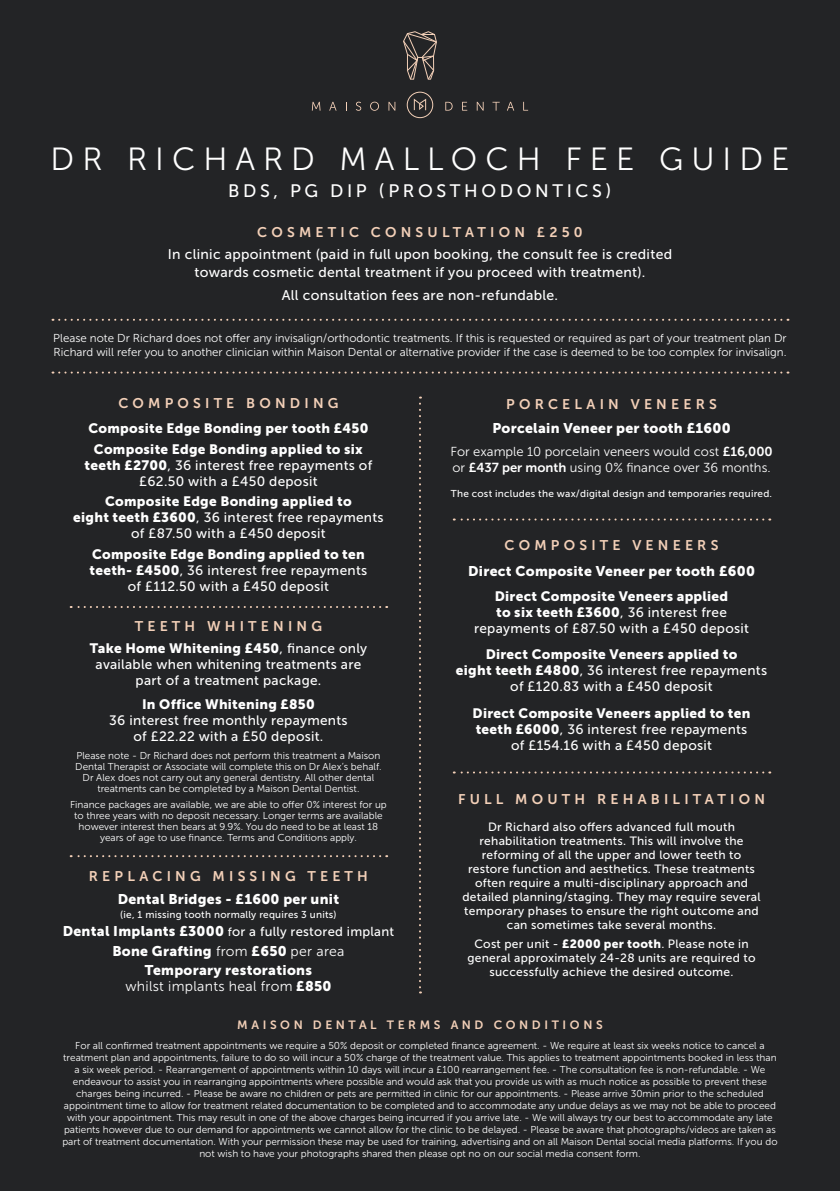
<style>
.page{position:relative;width:840px;height:1191px;background:#fff}
.page>*{position:absolute;margin:0;border:0;box-sizing:border-box;transform-origin:0 0}
.t1{font:32px "Museo Sans 300";letter-spacing:.25em;color:#fff}
.t2{font:18px "Museo Sans 500";letter-spacing:.2em;color:#fff}
.t3{font:14px/18px "Museo Sans 500";letter-spacing:.02em;color:#fff;text-align:center}
.t4{font:14px "Museo Sans 900";letter-spacing:.02em;color:#fff}
.t5{font:14px "Museo Sans 700";letter-spacing:.3em;color:#f3d0b8}
.t6{font:14px "Museo Sans 300";letter-spacing:.02em;color:#fff}
.t7{font:13.6px/16px "Museo Sans 500";letter-spacing:.02em;color:#fff;text-align:center}
.t8{font:13.6px/20.6px "Museo Sans 900";letter-spacing:.02em;color:#fff;text-align:center}
.t9{font:13px/16px "Museo Sans 300";color:#fff}
.t10{font:13px "Museo Sans 500";letter-spacing:.02em;color:#fff}
.t11{font:12px/14px "Museo Sans 500";letter-spacing:.02em;color:#fff;text-align:center}
.t12{font:12px "Museo Sans 700";letter-spacing:.3em;color:#f3d0b8}
.t13{font:11.6px/14px "Museo Sans 300";color:#fff}
.t14{font:10px/12px "Museo Sans 300";color:#fff;text-align:center}
.t15{font:10px "Museo Sans 500";letter-spacing:.02em;color:#fff}
.s1{font-family:"Museo Sans 900"}
.s2{font-family:"Museo Sans 500"}
.s3{font-family:"Museo Sans 900";font-size:14px}
.s4{font-size:12px}
.s5{font-family:"Museo Sans 300"}
.s6{font-family:"Museo Sans 700"}
</style>
<div class="page">
<div style="left:0;top:0;width:839px;height:1191px;background:#232426"></div>
<svg style="left:312px;top:102px;width:8px;height:9px"></svg>
<svg style="left:329px;top:102px;width:7px;height:9px"></svg>
<svg style="left:356px;top:102px;width:5px;height:9px"></svg>
<svg style="left:370px;top:102px;width:9px;height:9px"></svg>
<svg style="left:388px;top:102px;width:7px;height:9px"></svg>
<svg style="left:445px;top:102px;width:7px;height:9px"></svg>
<svg style="left:462px;top:102px;width:5px;height:9px"></svg>
<svg style="left:476px;top:102px;width:7px;height:9px"></svg>
<svg style="left:492px;top:102px;width:7px;height:9px"></svg>
<svg style="left:507px;top:102px;width:7px;height:9px"></svg>
<svg style="left:523px;top:102px;width:5px;height:9px"></svg>
<svg style="left:406px;top:92px;width:27px;height:26px"></svg>
<svg style="left:403px;top:31px;width:33px;height:49px"></svg>
<svg style="left:419px;top:396px;width:2px;height:597px"></svg>
<svg style="left:52px;top:371px;width:729px;height:2px"></svg>
<svg style="left:71px;top:606px;width:309px;height:2px"></svg>
<svg style="left:71px;top:855px;width:309px;height:2px"></svg>
<svg style="left:453px;top:518px;width:316px;height:2px"></svg>
<svg style="left:453px;top:771px;width:316px;height:2px"></svg>
<svg style="left:52px;top:319px;width:729px;height:2px"></svg>
<h1 class="t1" style="left:51px;top:142px;width:739px">DR RICHARD MALLOCH FEE GUIDE</h1>
<h2 class="t2" style="left:228px;top:180px;width:385px">BDS, PG DIP (PROSTHODONTICS)</h2>
<h3 class="t5" style="left:257px;top:224px;width:327px">COSMETIC CONSULTATION £250</h3>
<h3 class="t3" style="left:168px;top:245px;width:505px">In clinic appointment (paid in full upon booking, the consult fee is credited towards cosmetic dental treatment if you proceed with treatment).</h3>
<h3 class="t3" style="left:282px;top:286px;width:277px">All consultation fees are non-refundable.</h3>
<p class="t13" style="left:53px;top:331px;width:734px">Please note Dr Richard does not offer any invisalign/orthodontic treatments. If this is requested or required as part of your treatment plan Dr<br>Richard will refer you to another clinician within Maison Dental or alternative provider if the case is deemed to be too complex for invisalign.</p>
<h3 class="t5" style="left:118px;top:395px;width:221px">COMPOSITE BONDING</h3>
<h3 class="t8" style="left:88px;top:418px;width:281px">Composite Edge Bonding per tooth £450<br>Composite Edge Bonding applied to six</h3>
<h3 class="t7" style="left:84px;top:457px;width:289px"><span class="s1">teeth £2700</span>, 36 interest free repayments of £62.50 with a £450 deposit</h3>
<h3 class="t8" style="left:105px;top:490px;width:248px">Composite Edge Bonding applied to</h3>
<h3 class="t7" style="left:73px;top:509px;width:312px"><span class="s1">eight teeth £3600</span>, 36 interest free repayments of £87.50 with a £450 deposit</h3>
<h3 class="t8" style="left:92px;top:544px;width:274px">Composite Edge Bonding applied to ten</h3>
<h3 class="t7" style="left:90px;top:563px;width:279px"><span class="s1">teeth- £4500</span>, 36 interest free repayments of £112.50 with a £450 deposit</h3>
<h3 class="t5" style="left:135px;top:618px;width:189px">TEETH WHITENING</h3>
<h3 class="t8" style="left:90px;top:638px;width:279px">Take Home Whitening £450<span class="s2">, finance only</span></h3>
<h3 class="t7" style="left:96px;top:656px;width:267px">available when whitening treatments are part of a treatment package.</h3>
<h3 class="t8" style="left:142px;top:694px;width:174px">In Office Whitening £850</h3>
<h3 class="t7" style="left:109px;top:713px;width:240px">36 interest free monthly repayments of £22.22 with a £50 deposit.</h3>
<p class="t14" style="left:75px;top:749px;width:308px;line-height:11px">Please note - Dr Richard does not perform this treatment a Maison Dental Therapist or Associate will complete this on Dr Alex’s behalf.<br>Dr Alex does not carry out any general dentistry. All other dental treatments can be completed by a Maison Dental Dentist.</p>
<p class="t14" style="left:70px;top:799px;width:318px;line-height:11px">Finance packages are available, we are able to offer 0% interest for up to three years with no deposit necessary. Longer terms are available however interest then bears at 9.9%. You do need to be at least 18 years of age to use finance. Terms and Conditions apply.</p>
<h3 class="t5" style="left:89px;top:868px;width:280px">REPLACING MISSING TEETH</h3>
<h3 class="t4" style="left:118px;top:890px;width:223px">Dental Bridges - £1600 per unit</h3>
<p class="t15" style="left:120px;top:908px;width:217px">(ie, 1 missing tooth normally requires 3 units)</p>
<h3 class="t10" style="left:63px;top:924px;width:333px"><span class="s3">Dental Implants £3000</span> <span class="s4">f</span>or a fully restored implant</h3>
<h3 class="t4" style="left:145px;top:962px;width:168px">Temporary restorations</h3>
<h3 class="t6" style="left:125px;top:979px;width:207px">whilst implants heal from <span class="s1">£850</span></h3>
<h3 class="t4" style="left:112px;top:943px;width:233px">Bone Grafting <span class="s5">from</span> £650 <span class="s5">per area</span></h3>
<h3 class="t5" style="left:506px;top:396px;width:212px">PORCELAIN VENEERS</h3>
<h3 class="t4" style="left:492px;top:420px;width:240px">Porcelain Veneer per tooth £1600</h3>
<h3 class="t9" style="left:450px;top:444px;width:323px">For example 10 porcelain veneers would cost <span class="s6">£16,000 </span>or <span class="s6">£437 per month</span> using 0% finance over 36 months.</h3>
<p class="t15" style="left:450px;top:488px;width:322px">The cost includes the wax/digital design and temporaries required.</p>
<h3 class="t5" style="left:504px;top:537px;width:215px">COMPOSITE VENEERS</h3>
<h3 class="t4" style="left:468px;top:563px;width:288px">Direct Composite Veneer per tooth £600</h3>
<h3 class="t8" style="left:494px;top:588px;width:235px;line-height:16px;text-align:left">Direct Composite Veneers applied to six teeth £3600<span class="s2">, 36 interest free</span></h3>
<h3 class="t7" style="left:474px;top:620px;width:276px">repayments of £87.50 with a £450 deposit</h3>
<h3 class="t8" style="left:485px;top:643px;width:253px">Direct Composite Veneers applied to</h3>
<h3 class="t7" style="left:455px;top:662px;width:312px"><span class="s1">eight teeth £4800</span>, 36 interest free repayments of £120.83 with a £450 deposit</h3>
<h3 class="t8" style="left:472px;top:703px;width:279px">Direct Composite Veneers applied to ten</h3>
<h3 class="t7" style="left:475px;top:721px;width:273px"><span class="s1">teeth £6000</span>, 36 interest free repayments of £154.16 with a £450 deposit</h3>
<h3 class="t5" style="left:458px;top:791px;width:308px">FULL MOUTH REHABILITATION</h3>
<p class="t11" style="left:462px;top:820px;width:299px">Dr Richard also offers advanced full mouth rehabilitation treatments. This will involve the reforming of all the upper and lower teeth to restore function and aesthetics. These treatments often require a multi-disciplinary approach and detailed planning/staging. They may require several temporary phases to ensure the right outcome and can sometimes take several months.</p>
<p class="t11" style="left:467px;top:937px;width:289px">Cost per unit - <span class="s1">£2000 per tooth</span>. Please note in general approximately 24-28 units are required to successfully achieve the desired outcome.</p>
<p class="t12" style="left:237px;top:1017px;width:367px">MAISON DENTAL TERMS AND CONDITIONS</p>
<p class="t14" style="left:62px;top:1039px;width:716px">For all confirmed treatment appointments we require a 50% deposit or completed finance agreement. - We require at least six weeks notice to cancel a treatment plan and appointments, failure to do so will incur a 50% charge of the treatment value. This applies to treatment appointments booked in less than a six week period. - Rearrangement of appointments within 10 days will incur a £100 rearrangement fee. - The consultation fee is non-refundable. - We endeavour to assist you in rearranging appointments where possible and would ask that you provide us with as much notice as possible to prevent these charges being incurred. - Please be aware no children or pets are permitted in clinic for our appointments. - Please arrive 30min prior to the scheduled appointment time to allow for treatment related documentation to be completed and to accommodate any undue delays as we may not be able to proceed with your appointment. This may result in one of the above charges being incurred if you arrive late. - We will always try our best to accommodate any late patients however due to our demand for appointments we cannot allow for the clinic to be delayed. - Please be aware that photographs/videos are taken as part of treatment documentation. With your permission these may be used for training, advertising and on all Maison Dental social media platforms. If you do not wish to have your photographs shared then please opt no on our social media consent form.</p>
</div>
